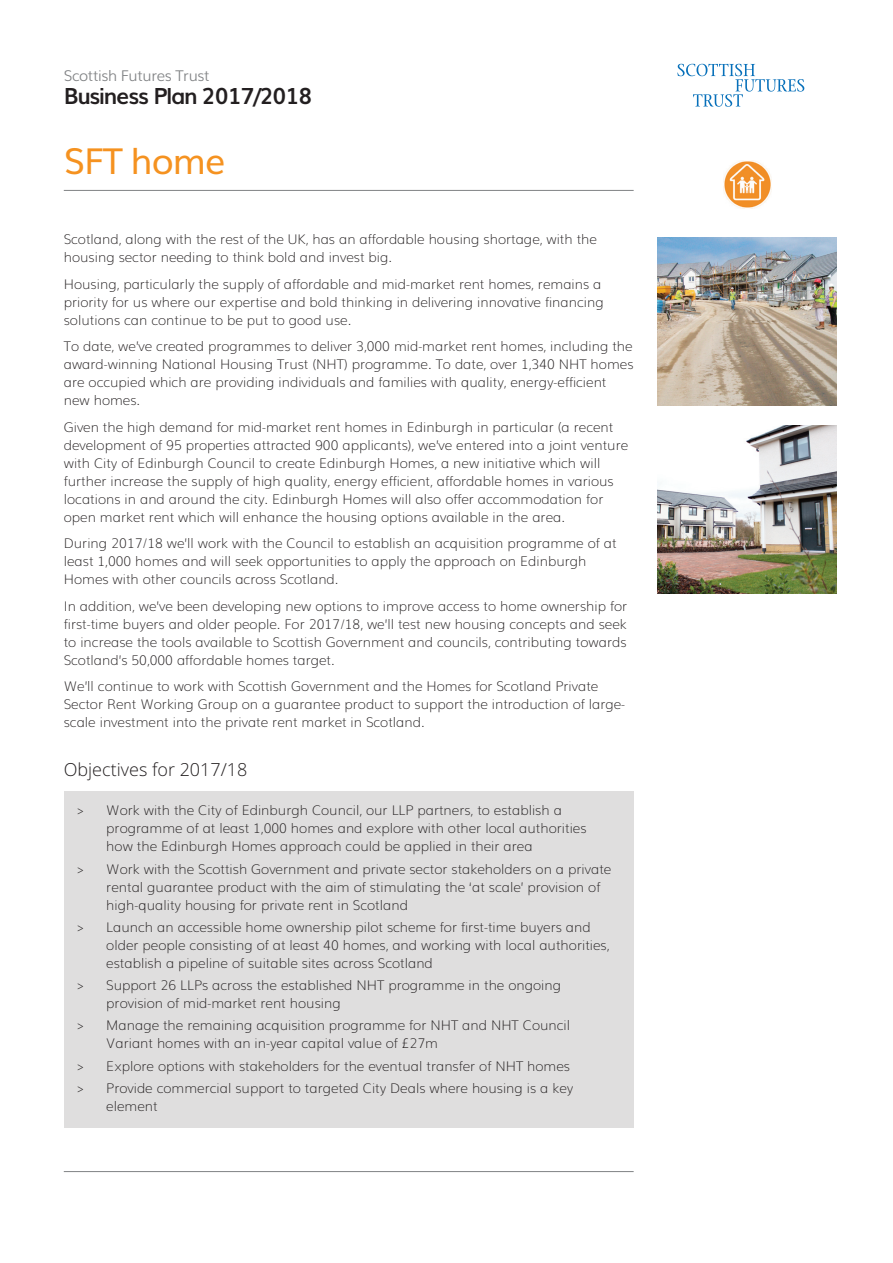
<style>
.page{position:relative;width:893px;height:1263px;background:#fff}
.page>*{position:absolute;margin:0;border:0;box-sizing:border-box;transform-origin:0 0}
.t1{font:36px "Muli";letter-spacing:-.025em;color:#f59220}
.t2{font:700 22.5px "Muli";letter-spacing:-.05em;color:#231f20}
.t3{font:300 18px "Open Sans";color:#231f20}
.t4{font:300 15px "Muli";letter-spacing:-.025em;color:#808284}
.t5{font:200 13.5px/18px "Muli";color:#231f20}
</style>
<div class="page">
<div style="left:64px;top:791px;width:570px;height:337px;background:#dfdede"></div>
<svg style="left:677px;top:64px;width:127px;height:43px"></svg>
<hr style="left:64px;top:190px;width:570px;height:1px;background:#808284">
<hr style="left:64px;top:1171px;width:570px;height:1px;background:#808284">
<img style="left:723px;top:161px;width:48px;height:48px">
<img style="left:658px;top:238px;width:178px;height:167px">
<img style="left:658px;top:426px;width:178px;height:167px">
<p class="t4" style="left:64px;top:67px;width:147px">Scottish Futures Trust</p>
<h2 class="t2" style="left:64px;top:83px;width:250px">Business Plan 2017/2018</h2>
<h1 class="t1" style="left:64px;top:140px;width:163px">SFT home</h1>
<p class="t5" style="left:64px;top:232px;width:535px">Scotland, along with the rest of the UK, has an affordable housing shortage, with the housing sector needing to think bold and invest big.</p>
<p class="t5" style="left:64px;top:276px;width:541px">Housing, particularly the supply of affordable and mid-market rent homes, remains a priority for us where our expertise and bold thinking in delivering innovative financing solutions can continue to be put to good use.</p>
<p class="t5" style="left:64px;top:339px;width:571px">To date, we’ve created programmes to deliver 3,000 mid-market rent homes, including the award-winning National Housing Trust (NHT) programme. To date, over 1,340 NHT homes are occupied which are providing individuals and families with quality, energy-efficient new homes.</p>
<p class="t5" style="left:64px;top:419px;width:566px">Given the high demand for mid-market rent homes in Edinburgh in particular (a recent development of 95 properties attracted 900 applicants), we’ve entered into a joint venture with City of Edinburgh Council to create Edinburgh Homes, a new initiative which will further increase the supply of high quality, energy efficient, affordable homes in various locations in and around the city. Edinburgh Homes will also offer accommodation for open market rent which will enhance the housing options available in the area.</p>
<p class="t5" style="left:64px;top:536px;width:554px">During 2017/18 we’ll work with the Council to establish an acquisition programme of at least 1,000 homes and will seek opportunities to apply the approach on Edinburgh<br>Homes with other councils across Scotland.</p>
<p class="t5" style="left:64px;top:598px;width:565px;text-align:justify">In addition, we’ve been developing new options to improve access to home ownership for first-time buyers and older people. For 2017/18, we’ll test new housing concepts and seek to increase the tools available to Scottish Government and councils, contributing towards Scotland’s 50,000 affordable homes target.</p>
<p class="t5" style="left:64px;top:679px;width:563px">We’ll continue to work with Scottish Government and the Homes for Scotland Private<br>Sector Rent Working Group on a guarantee product to support the introduction of large&shy;scale investment into the private rent market in Scotland.</p>
<h3 class="t3" style="left:64px;top:759px;width:185px">Objectives for 2017/18</h3>
<p class="t5" style="left:106px;top:803px;width:482px;text-indent:-30px">&gt; Work with the City of Edinburgh Council, our LLP partners, to establish a programme of at least 1,000 homes and explore with other local authorities how the Edinburgh Homes approach could be applied in their area</p>
<p class="t5" style="left:106px;top:861px;width:506px;text-indent:-30px">&gt; Work with the Scottish Government and private sector stakeholders on a private rental guarantee product with the aim of stimulating the ‘at scale’ provision of high-quality housing for private rent in Scotland</p>
<p class="t5" style="left:106px;top:919px;width:505px;text-indent:-30px">&gt; Launch an accessible home ownership pilot scheme for first-time buyers and older people consisting of at least 40 homes, and working with local authorities, establish a pipeline of suitable sites across Scotland</p>
<p class="t5" style="left:106px;top:977px;width:456px;text-indent:-30px">&gt; Support 26 LLPs across the established NHT programme in the ongoing provision of mid-market rent housing</p>
<p class="t5" style="left:106px;top:1018px;width:465px;text-indent:-30px">&gt; Manage the remaining acquisition programme for NHT and NHT Council<br>Variant homes with an in-year capital value of £27m</p>
<p class="t5" style="left:77px;top:1056px;width:498px;line-height:22.2px">&gt; Explore options with stakeholders for the eventual transfer of NHT homes &gt; Provide commercial support to targeted City Deals where housing is a key</p>
<p class="t5" style="left:106px;top:1098px;width:53px">element</p>
</div>
